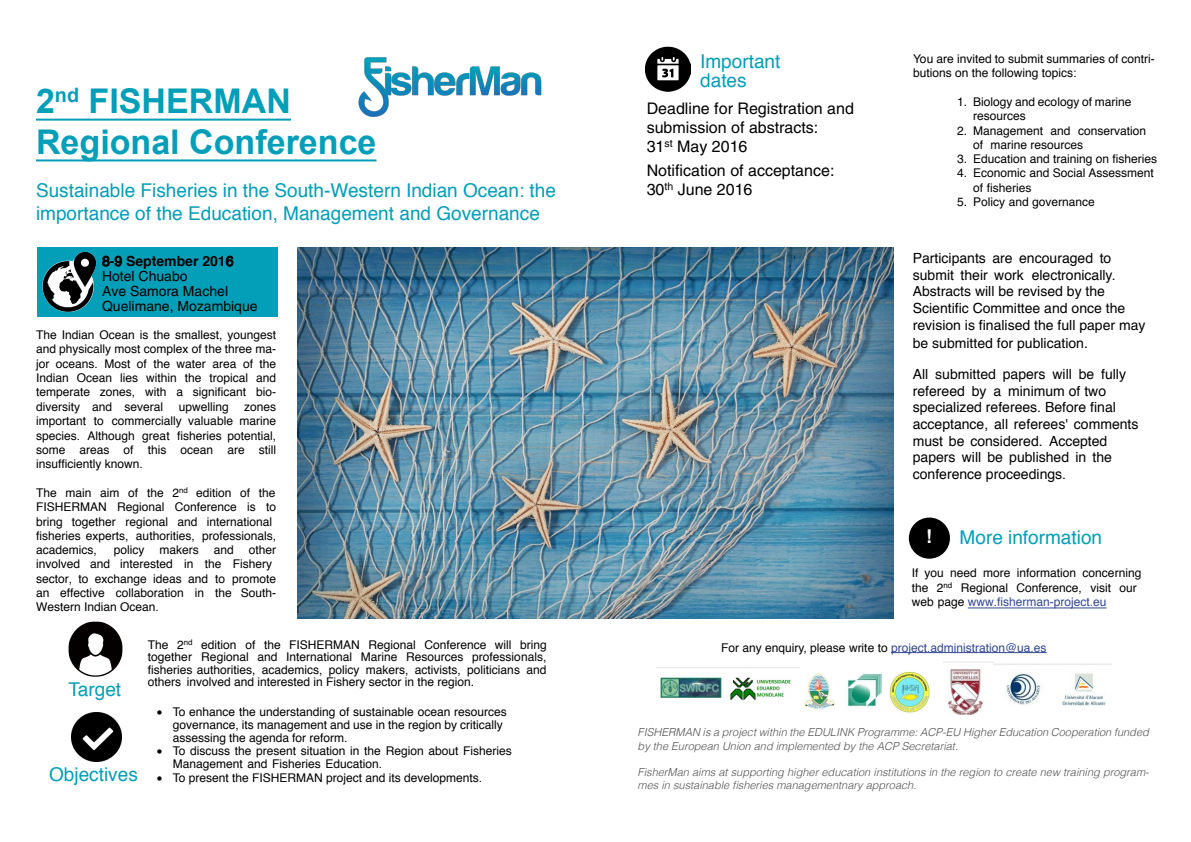
<style>
.page{position:relative;width:1191px;height:842px;background:#fff}
.page>*{position:absolute;margin:0;border:0;box-sizing:border-box;transform-origin:0 0}
.t1{font:700 34px/40.8px "Arial";color:#039eb7}
.t2{font:19px/22.8px "Helvetica";color:#039eb7}
.t3{font:16px/19.2px "Helvetica";color:#000}
.t4{font:14px/16.7px "Helvetica";color:#000}
.t5{font:14px/15.1px "Helvetica";color:#030101}
.t6{font:12px/14.4px "Helvetica";color:#000}
.t7{font:12px "Helvetica";color:#314795}
.t8{font:italic 300 11px/13.2px "Helvetica";color:#535355}
.s1{font-weight:700}
.s2{color:#314795}
.s3{color:#000}
</style>
<div class="page">
<div style="left:38px;top:247px;width:240px;height:70px;background:#039eb7"></div>
<img style="left:298px;top:247px;width:595px;height:372px">
<img style="left:660px;top:677px;width:131px;height:24px">
<img style="left:803px;top:671px;width:127px;height:42px">
<img style="left:943px;top:661px;width:50px;height:53px">
<img style="left:993px;top:663px;width:118px;height:43px">
<img style="left:358px;top:57px;width:184px;height:60px">
<img style="left:645px;top:46px;width:45px;height:46px">
<svg style="left:102px;top:256px;width:20px;height:11px"></svg>
<svg style="left:226px;top:256px;width:7px;height:11px"></svg>
<img style="left:68px;top:621px;width:55px;height:56px">
<img style="left:71px;top:712px;width:50px;height:50px">
<hr style="left:891px;top:652px;width:155px;height:1px;background:#314795">
<div style="left:909px;top:518px;width:41px;height:41px;background:#000;border-radius:50%"></div>
<hr style="left:967px;top:608px;width:139px;height:1px;background:#314795">
<img style="left:42px;top:251px;width:55px;height:62px">
<hr style="left:36px;top:119px;width:255px;height:2px;background:#039eb7">
<hr style="left:36px;top:159px;width:340px;height:2px;background:#039eb7">
<h1 class="t1" style="left:36px;top:81px;width:342px">2<sup>nd</sup> FISHERMAN<br>Regional Conference</h1>
<h2 class="t2" style="left:36px;top:180px;width:521px">Sustainable Fisheries in the South-Western Indian Ocean: the importance of the Education, Management and Governance</h2>
<p class="t5" style="left:102px;top:253px;width:157px">8<span class="s1">-</span>9 <span class="s1">September 201</span>6<br>Hotel Chuabo<br>Ave Samora Machel<br>Quelimane, Mozambique</p>
<p class="t6" style="left:36px;top:328px;width:242px;text-align:justify">The Indian Ocean is the smallest, youngest and physically most complex of the three ma&shy;jor oceans. Most of the water area of the Indian Ocean lies within the tropical and temperate zones, with a significant bio&shy;diversity and several</p>
<p class="t6" style="left:179px;top:400px;width:52px">upwelling</p>
<p class="t6" style="left:36px;top:400px;width:242px;text-align:justify;text-indent:208px">zones important to commercially valuable marine species. Although great fisheries potential, some areas of this ocean are still insufficiently known.</p>
<p class="t6" style="left:36px;top:486px;width:242px">The main aim of the 2<sup>nd</sup> edition of the FISHERMAN Regional Conference is to bring together regional and international fisheries experts, authorities, professionals, academics,</p>
<p class="t6" style="left:36px;top:543px;width:242px;text-indent:78px">policy makers and other involved and interested in the Fishery sector, to exchange ideas and to promote an effective collaboration in the South-Western Indian Ocean.</p>
<h2 class="t2" style="left:68px;top:678px;width:54px">Target</h2>
<h2 class="t2" style="left:49px;top:763px;width:90px">Objectives</h2>
<p class="t6" style="left:148px;top:638px;width:400px;line-height:12.6px;text-align:justify">The 2<sup>nd</sup> edition of the FISHERMAN Regional Conference will bring together Regional and International Marine Resources professionals, fisheries authorities, academics, policy makers, activists, politicians and others involved and interested in Fishery sector in the region.</p>
<p class="t6" style="left:173px;top:706px;width:336px;line-height:13px;text-indent:-16px">• To enhance the understanding of sustainable ocean resources governance, its management and use in the region by critically assessing the agenda for reform.</p>
<p class="t6" style="left:173px;top:744px;width:340px;line-height:13px;text-indent:-16px">• To discuss the present situation in the Region about Fisheries<br>Management and Fisheries Education.</p>
<p class="t6" style="left:157px;top:771px;width:327px">• To present the FISHERMAN project and its developments.</p>
<h2 class="t2" style="left:700px;top:53px;width:82px;line-height:19px">Important dates</h2>
<h3 class="t3" style="left:646px;top:98px;width:209px">Deadline for Registration and submission of abstracts:<br>31<sup>st</sup> May 2016</h3>
<h3 class="t3" style="left:646px;top:161px;width:189px">Notification of acceptance:<br>30<sup>th</sup> June 2016</h3>
<p class="t6" style="left:913px;top:52px;width:243px">You are invited to submit summaries of contri&shy;butions on the following topics:</p>
<p class="t6" style="left:973px;top:95px;width:160px;text-indent:-16px">1. Biology and ecology of marine resources</p>
<p class="t6" style="left:973px;top:124px;width:174px;line-height:13.7px;text-indent:-16px">2. Management and conservation of marine resources</p>
<p class="t6" style="left:957px;top:152px;width:202px">3. Education and training on fisheries</p>
<p class="t6" style="left:973px;top:166px;width:182px;text-indent:-16px">4. Economic and Social Assessment of fisheries</p>
<p class="t6" style="left:957px;top:194px;width:139px">5. Policy and governance</p>
<p class="t4" style="left:912px;top:250px;width:234px">Participants are encouraged to submit their work electronically.<br>Abstracts will be revised by the Scientific Committee and once the revision is finalised the full paper may be submitted for publication.</p>
<p class="t4" style="left:912px;top:366px;width:227px">All submitted papers will be fully refereed by a minimum of two specialized referees. Before final acceptance, all referees' comments must be considered. Accepted papers will be published in the conference proceedings.</p>
<h2 class="t2" style="left:959px;top:526px;width:144px">More information</h2>
<p class="t6" style="left:911px;top:566px;width:231px">If you need more information concerning the 2<sup>nd</sup> Regional Conference, visit our web page <span class="s2">www.fisherman-project.eu</span></p>
<p class="t7" style="left:721px;top:638px;width:327px"><span class="s3">For any enquiry, please write to</span> project.administration@ua.es</p>
<p class="t8" style="left:637px;top:725px;width:513px">FISHERMAN is a project within the EDULINK Programme: ACP-EU Higher Education Cooperation funded by the European Union and implemented by the ACP Secretariat.</p>
<p class="t8" style="left:637px;top:765px;width:513px">FisherMan aims at supporting higher education institutions in the region to create new training program&shy;mes in sustainable fisheries managementnary approach.</p>
</div>
